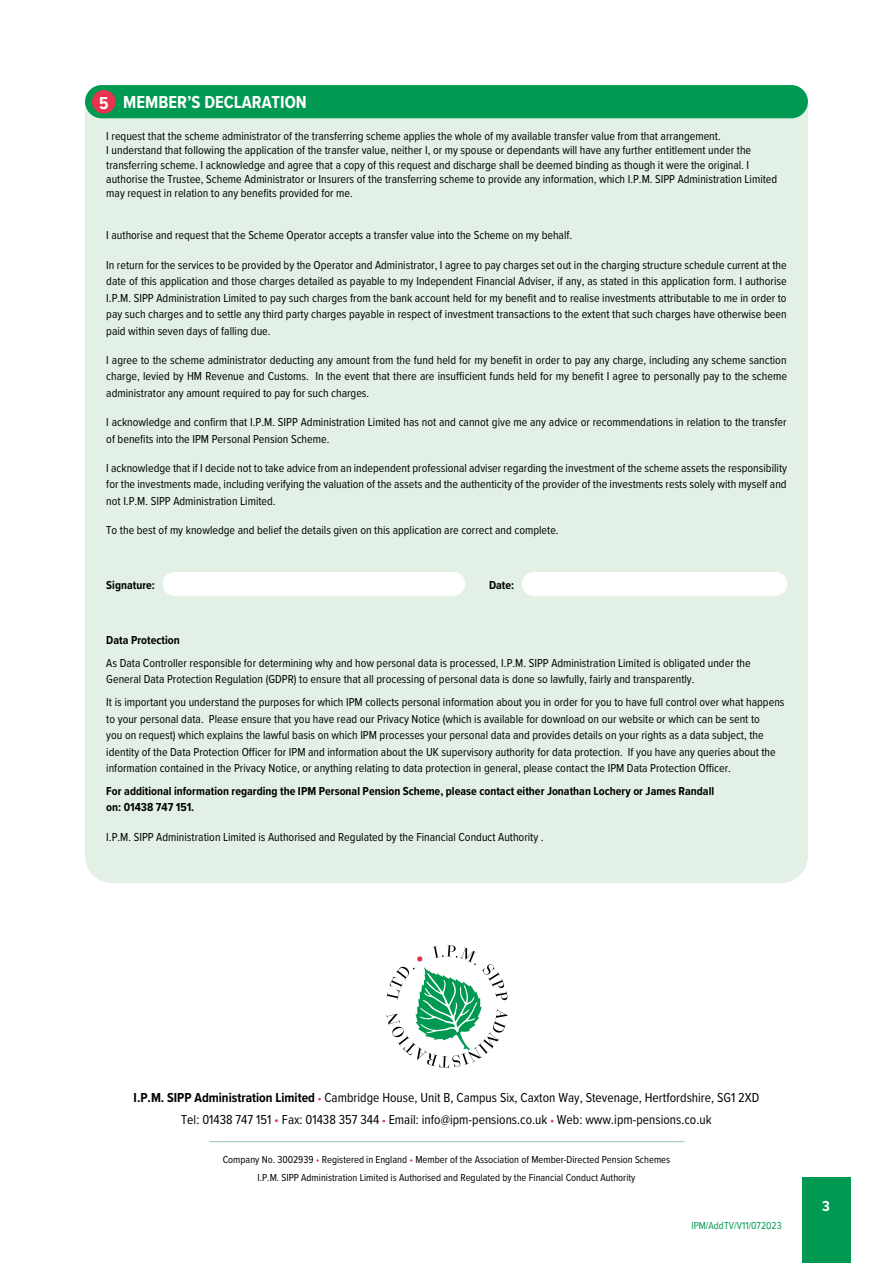
<style>
.page{position:relative;width:893px;height:1263px;background:#fff}
.page>*{position:absolute;margin:0;border:0;box-sizing:border-box;transform-origin:0 0}
.t1{font:700 18px "Proxima Nova Cond";color:#fff}
.t2{font:700 15px "Proxima Nova Cond";color:#fff}
.t3{font:13.5px/22.2px "Proxima Nova Cond";color:#000;text-align:center}
.t4{font:12px/16.5px "Proxima Nova Cond";color:#000}
.t5{font:700 12px/16.5px "Proxima Nova Cond";color:#000}
.t6{font:10.5px/18px "Proxima Nova Cond";color:#000;text-align:center}
.t7{font:10.5px "Proxima Nova Cond";color:#009951}
.s1{font-weight:700}
.s2{font-size:12px;color:#e7344c}
.s3{color:#e7344c}
</style>
<div class="page">
<div style="left:802px;top:1178px;width:48px;height:85px;background:#009951"></div>
<div style="left:85px;top:118px;width:723px;height:765px;background:#e2f0e6;border-radius:27px"></div>
<div style="left:85px;top:98px;width:723px;height:78px;background:#e2f0e6"></div>
<div style="left:85px;top:85px;width:723px;height:33px;background:#009951;border-radius:17px"></div>
<div style="left:92px;top:90px;width:24px;height:24px;background:#e7344c;border-radius:50%"></div>
<div style="left:163px;top:572px;width:302px;height:24px;background:#fff;border-radius:12px"></div>
<div style="left:522px;top:572px;width:265px;height:24px;background:#fff;border-radius:12px"></div>
<svg style="left:386px;top:945px;width:122px;height:123px"></svg>
<hr style="left:209px;top:1141px;width:476px;height:1px;background:#92caa5">
<h1 class="t1" style="left:99px;top:89px;width:209px">5 MEMBER’S DECLARATION</h1>
<p class="t4" style="left:106px;top:128px;width:672px;line-height:14.4px">I request that the scheme administrator of the transferring scheme applies the whole of my available transfer value from that arrangement.<br>I understand that following the application of the transfer value, neither I, or my spouse or dependants will have any further entitlement under the transferring scheme. I acknowledge and agree that a copy of this request and discharge shall be deemed binding as though it were the original. I authorise the Trustee, Scheme Administrator or Insurers of the transferring scheme to provide any information, which I.P.M. SIPP Administration Limited may request in relation to any benefits provided for me.</p>
<p class="t4" style="left:106px;top:227px;width:467px">I authorise and request that the Scheme Operator accepts a transfer value into the Scheme on my behalf.</p>
<p class="t4" style="left:106px;top:256px;width:682px;text-align:justify">In return for the services to be provided by the Operator and Administrator, I agree to pay charges set out in the charging structure schedule current at the date of this application and those charges detailed as payable to my Independent Financial Adviser, if any, as stated in this application form. I authorise I.P.M. SIPP Administration Limited to pay such charges from the bank account held for my benefit and to realise investments attributable to me in order to pay such charges and to settle any third party charges payable in respect of investment transactions to the extent that such charges have otherwise been paid within seven days of falling due.</p>
<p class="t4" style="left:106px;top:351px;width:682px;text-align:justify">I agree to the scheme administrator deducting any amount from the fund held for my benefit in order to pay any charge, including any scheme sanction charge, levied by HM Revenue and Customs. In the event that there are insufficient funds held for my benefit I agree to personally pay to the scheme administrator any amount required to pay for such charges.</p>
<p class="t4" style="left:106px;top:413px;width:682px">I acknowledge and confirm that I.P.M. SIPP Administration Limited has not and cannot give me any advice or recommendations in relation to the transfer of benefits into the IPM Personal Pension Scheme.</p>
<p class="t4" style="left:106px;top:459px;width:682px;text-align:justify">I acknowledge that if I decide not to take advice from an independent professional adviser regarding the investment of the scheme assets the responsibility for the investments made, including verifying the valuation of the assets and the authenticity of the provider of the investments rests solely with myself and not I.P.M. SIPP Administration Limited.</p>
<p class="t4" style="left:106px;top:521px;width:454px">To the best of my knowledge and belief the details given on this application are correct and complete.</p>
<p class="t5" style="left:106px;top:576px;width:50px">Signature:</p>
<p class="t5" style="left:489px;top:576px;width:27px">Date:</p>
<p class="t5" style="left:106px;top:631px;width:75px">Data Protection</p>
<p class="t4" style="left:106px;top:654px;width:646px">As Data Controller responsible for determining why and how personal data is processed, I.P.M. SIPP Administration Limited is obligated under the<br>General Data Protection Regulation (GDPR) to ensure that all processing of personal data is done so lawfully, fairly and transparently.</p>
<p class="t4" style="left:106px;top:693px;width:680px">It is important you understand the purposes for which IPM collects personal information about you in order for you to have full control over what happens to your personal data. Please ensure that you have read our Privacy Notice (which is available for download on our website or which can be sent to<br>you on request) which explains the lawful basis on which IPM processes your personal data and provides details on your rights as a data subject, the identity of the Data Protection Officer for IPM and information about the UK supervisory authority for data protection. If you have any queries about the information contained in the Privacy Notice, or anything relating to data protection in general, please contact the IPM Data Protection Officer.</p>
<p class="t5" style="left:106px;top:782px;width:609px">For additional information regarding the IPM Personal Pension Scheme, please contact either Jonathan Lochery or James Randall on: 01438 747 151.</p>
<p class="t4" style="left:106px;top:828px;width:439px">I.P.M. SIPP Administration Limited is Authorised and Regulated by the Financial Conduct Authority .</p>
<p class="t3" style="left:134px;top:1086px;width:627px"><span class="s1">I.P.M. SIPP Administration Limited</span> <span class="s2">•</span> Cambridge House, Unit B, Campus Six, Caxton Way, Stevenage, Hertfordshire, SG1 2XD<br>Tel: 01438 747 151 <span class="s3">•</span> Fax: 01438 357 344 <span class="s2">•</span> Email: info@ipm-pensions.co.uk <span class="s2">•</span> Web: www.ipm-pensions.co.uk</p>
<p class="t6" style="left:223px;top:1150px;width:449px">Company No. 3002939 <span class="s3">•</span> Registered in England <span class="s3">•</span> Member of the Association of Member-Directed Pension Schemes<br>I.P.M. SIPP Administration Limited is Authorised and Regulated by the Financial Conduct Authority</p>
<p class="t7" style="left:691px;top:1217px;width:92px">IPM/AddTV/V11/072023</p>
<p class="t2" style="left:822px;top:1194px;width:9px">3</p>
</div>
